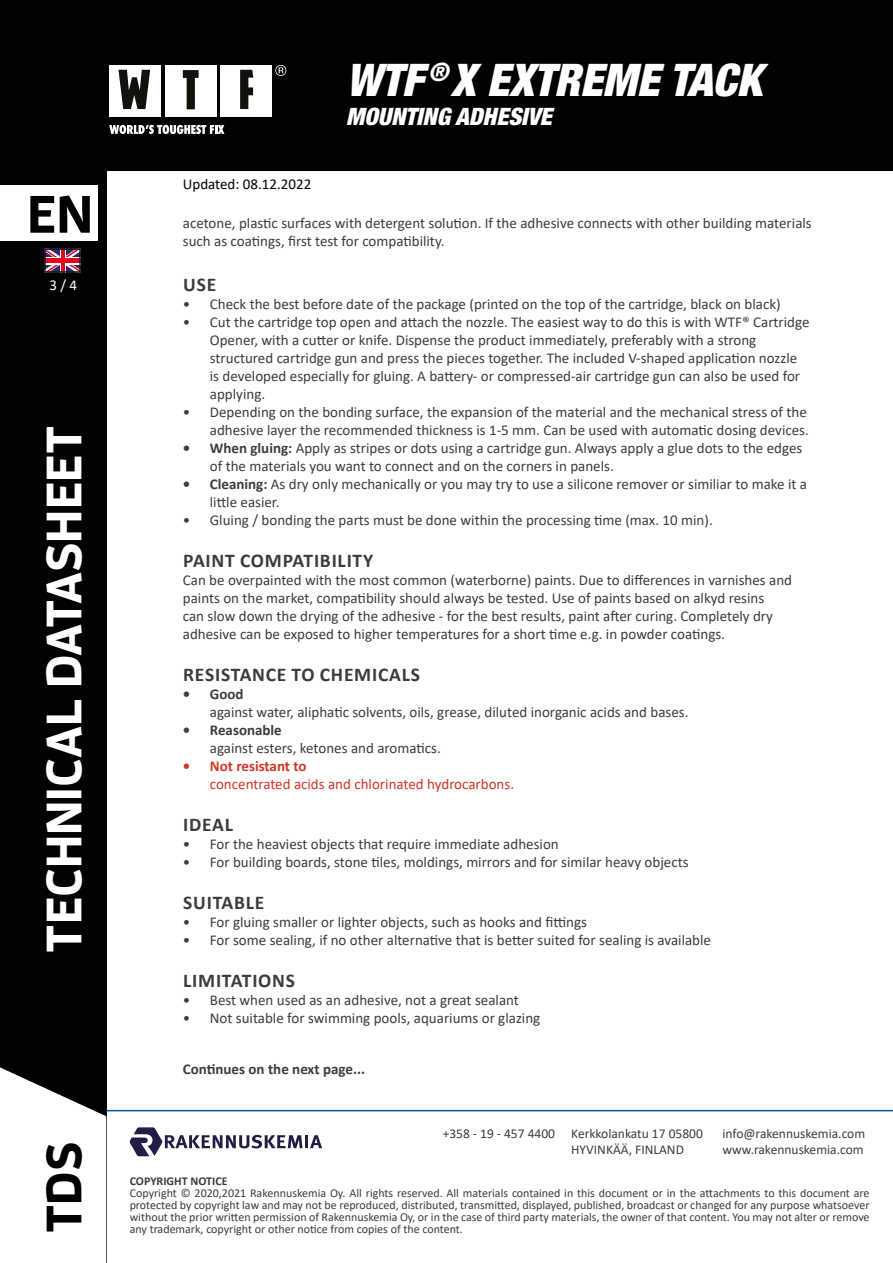
<style>
.page{position:relative;width:893px;height:1263px;background:#fff}
.page>*{position:absolute;margin:0;border:0;box-sizing:border-box;transform-origin:0 0}
.t1{font:700 52.5px "Enzo OT";color:#000}
.t2{font:700 49.5px "Enzo OT";color:#fff}
.t3{font:700 49.5px "Enzo OT";color:#020203}
.t4{font:italic 900 condensed 45px "Helvetica Neue LT Std";color:#fff}
.t5{font:italic 900 condensed 24px "Helvetica Neue LT Std";color:#fff}
.t6{font:700 19.5px "Calibri";letter-spacing:.04em;color:#3c3c3b}
.t7{font:15px/18px "Calibri";color:#3c3c3b}
.t8{font:15px "Calibri";color:#d23627}
.t9{font:700 15px "Calibri";color:#3c3c3b}
.t10{font:15px "Calibri";color:#000}
.t11{font:700 15px "Calibri";color:#d23627}
.t12{font:15px "Calibri";color:#fff}
.t13{font:13.5px/16.2px "Calibri";color:#3c3c3b}
.t14{font:12px/12px "Calibri";color:#3c3c3b;text-align:justify}
.t15{font:700 12px "Calibri";color:#3c3c3b}
.s1{font-weight:700}
</style>
<div class="page">
<div style="left:0;top:0;width:893px;height:170px;background:#020203"></div>
<div style="left:0;top:170px;width:106px;height:1093px;background:#020203"></div>
<div style="left:0;top:186px;width:98px;height:55px;background:#fff"></div>
<svg style="left:0;top:1067px;width:106px;height:196px;background:#dfdfdf"></svg>
<div style="left:165px;top:65px;width:51px;height:51px;background:#fff"></div>
<svg style="left:183px;top:70px;width:16px;height:39px"></svg>
<div style="left:109px;top:65px;width:52px;height:51px;background:#fff"></div>
<svg style="left:118px;top:70px;width:32px;height:39px"></svg>
<div style="left:220px;top:65px;width:52px;height:51px;background:#fff"></div>
<svg style="left:240px;top:70px;width:13px;height:39px"></svg>
<svg style="left:275px;top:65px;width:11px;height:11px"></svg>
<svg style="left:109px;top:125px;width:115px;height:9px"></svg>
<hr style="left:106px;top:1110px;width:787px;height:1px;background:#005795">
<svg style="left:129px;top:1127px;width:193px;height:29px"></svg>
<svg style="left:44px;top:249px;width:37px;height:24px"></svg>
<h1 class="t1" style="left:27px;top:181px;width:67px">EN</h1>
<p class="t12" style="left:49px;top:275px;width:29px">3 / 4</p>
<h2 class="t2" style="left:33px;top:952px;width:528px;rotate:-90deg">TECHNICAL DATASHEET</h2>
<h2 class="t3" style="left:33px;top:1233px;width:93px;rotate:-90deg">TDS</h2>
<p class="t10" style="left:183px;top:173px;width:130px">Updated: 08.12.2022</p>
<h3 class="t4" style="left:346px;top:52px;width:417px">WTF <sup>®</sup>X EXTREME TACK</h3>
<h3 class="t5" style="left:346px;top:101px;width:207px">MOUNTING ADHESIVE</h3>
<p class="t7" style="left:183px;top:214px;width:630px">acetone, plastic surfaces with detergent solution. If the adhesive connects with other building materials such as coatings, first test for compatibility.</p>
<h3 class="t6" style="left:183px;top:271px;width:34px">USE</h3>
<p class="t7" style="left:183px;top:295px;width:599px">• Check the best before date of the package (printed on the top of the cartridge, black on black)</p>
<p class="t7" style="left:210px;top:313px;width:601px;text-indent:-27px">• Cut the cartridge top open and attach the nozzle. The easiest way to do this is with WTF® Cartridge Opener, with a cutter or knife. Dispense the product immediately, preferably with a strong structured cartridge gun and press the pieces together. The included V-shaped application nozzle is developed especially for gluing. A battery- or compressed-air cartridge gun can also be used for applying.</p>
<p class="t7" style="left:183px;top:403px;width:628px;text-align:right">• Depending on the bonding surface, the expansion of the material and the mechanical stress of the adhesive layer the recommended thickness is 1-5 mm. Can be used with automatic dosing devices.</p>
<p class="t7" style="left:210px;top:439px;width:594px;text-indent:-27px"><span class="s1">• When gluing:</span> Apply as stripes or dots using a cartridge gun. Always apply a glue dots to the edges of the materials you want to connect and on the corners in panels.</p>
<p class="t7" style="left:210px;top:475px;width:599px;text-indent:-27px"><span class="s1">• Cleaning:</span> As dry only mechanically or you may try to use a silicone remover or similiar to make it a little easier.</p>
<p class="t7" style="left:183px;top:511px;width:531px">• Gluing / bonding the parts must be done within the processing time (max. 10 min).</p>
<h3 class="t6" style="left:183px;top:547px;width:191px">PAINT COMPATIBILITY</h3>
<p class="t7" style="left:183px;top:571px;width:611px">Can be overpainted with the most common (waterborne) paints. Due to differences in varnishes and paints on the market, compatibility should always be tested. Use of paints based on alkyd resins<br>can slow down the drying of the adhesive - for the best results, paint after curing. Completely dry adhesive can be exposed to higher temperatures for a short time e.g. in powder coatings.</p>
<h3 class="t6" style="left:183px;top:661px;width:238px">RESISTANCE TO CHEMICALS</h3>
<p class="t9" style="left:183px;top:684px;width:62px">• Good</p>
<p class="t7" style="left:210px;top:703px;width:480px">against water, aliphatic solvents, oils, grease, diluted inorganic acids and bases.</p>
<p class="t9" style="left:183px;top:720px;width:100px">• Reasonable</p>
<p class="t7" style="left:210px;top:739px;width:232px">against esters, ketones and aromatics.</p>
<p class="t11" style="left:183px;top:756px;width:125px">• Not resistant to</p>
<p class="t8" style="left:210px;top:774px;width:306px">concentrated acids and chlorinated hydrocarbons.</p>
<h3 class="t6" style="left:183px;top:811px;width:51px">IDEAL</h3>
<p class="t7" style="left:183px;top:835px;width:377px">• For the heaviest objects that require immediate adhesion</p>
<p class="t7" style="left:183px;top:853px;width:507px">• For building boards, stone tiles, moldings, mirrors and for similar heavy objects</p>
<h3 class="t6" style="left:183px;top:889px;width:83px">SUITABLE</h3>
<p class="t7" style="left:183px;top:913px;width:406px">• For gluing smaller or lighter objects, such as hooks and fittings</p>
<p class="t7" style="left:183px;top:931px;width:530px">• For some sealing, if no other alternative that is better suited for sealing is available</p>
<h3 class="t6" style="left:183px;top:967px;width:113px">LIMITATIONS</h3>
<p class="t7" style="left:183px;top:991px;width:338px">• Best when used as an adhesive, not a great sealant</p>
<p class="t7" style="left:183px;top:1009px;width:359px">• Not suitable for swimming pools, aquariums or glazing</p>
<p class="t9" style="left:183px;top:1059px;width:184px">Continues on the next page...</p>
<p class="t13" style="left:443px;top:1125px;width:114px">+358 - 19 - 457 4400</p>
<p class="t13" style="left:571px;top:1125px;width:133px">Kerkkolankatu 17 05800<br>HYVINKÄÄ, FINLAND</p>
<p class="t13" style="left:722px;top:1125px;width:144px">info@rakennuskemia.com www.rakennuskemia.com</p>
<p class="t15" style="left:130px;top:1173px;width:99px">COPYRIGHT NOTICE</p>
<p class="t14" style="left:130px;top:1187px;width:741px">Copyright © 2020,2021 Rakennuskemia Oy. All rights reserved. All materials contained in this document or in the attachments to this document are protected by copyright law and may not be reproduced, distributed, transmitted, displayed, published, broadcast or changed for any purpose whatsoever without the prior written permission of Rakennuskemia Oy, or in the case of third party materials, the owner of that content. You may not alter or remove any trademark, copyright or other notice from copies of the content.</p>
</div>
